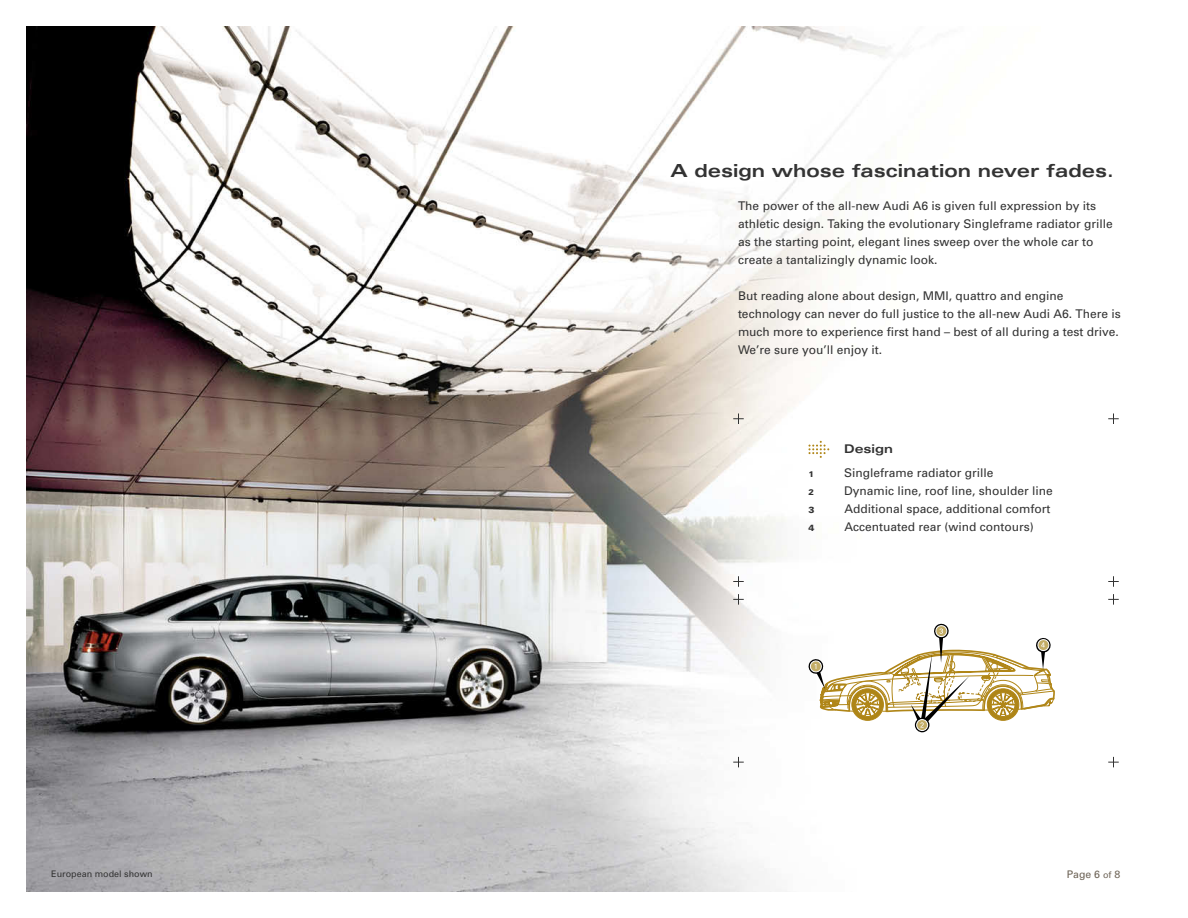
<style>
.page{position:relative;width:1188px;height:918px;background:#fff}
.page>*{position:absolute;margin:0;border:0;box-sizing:border-box;transform-origin:0 0}
.t1{font:700 expanded 18px "Univers";color:#333}
.t2{font:12px/18px "Univers";color:#333}
.t3{font:700 expanded 12px "Univers";color:#333}
.t4{font:10.5px "Univers";color:#6d6356}
.t5{font:9px "Univers";color:#333}
.t6{font:900 9px "Univers";color:#333}
.t7{font:900 8.25px "Univers";color:#333}
.s1{font-size:9px}
</style>
<div class="page">
<img style="left:26px;top:26px;width:1088px;height:865px">
<svg style="left:833px;top:750px;width:213px;height:141px"></svg>
<svg style="left:808px;top:623px;width:248px;height:127px"></svg>
<svg style="left:733px;top:413px;width:11px;height:11px"></svg>
<svg style="left:1108px;top:413px;width:11px;height:11px"></svg>
<svg style="left:733px;top:576px;width:11px;height:11px"></svg>
<svg style="left:1108px;top:576px;width:11px;height:11px"></svg>
<svg style="left:733px;top:594px;width:11px;height:11px"></svg>
<svg style="left:1108px;top:594px;width:11px;height:11px"></svg>
<svg style="left:733px;top:757px;width:11px;height:10px"></svg>
<svg style="left:1108px;top:757px;width:11px;height:10px"></svg>
<svg style="left:808px;top:441px;width:21px;height:17px"></svg>
<p class="t5" style="left:51px;top:868px;width:103px">European model shown</p>
<h1 class="t1" style="left:670px;top:160px;width:445px">A design whose fascination never fades.</h1>
<p class="t2" style="left:738px;top:197px;width:376px">The power of the all-new Audi A6 is given full expression by its athletic design. Taking the evolutionary Singleframe radiator grille as the starting point, elegant lines sweep over the whole car to create a tantalizingly dynamic look.</p>
<p class="t2" style="left:738px;top:287px;width:384px">But reading alone about design, MMI, quattro and engine technology can never do full justice to the all-new Audi A6. There is much more to experience first hand – best of all during a test drive.<br>We’re sure you’ll enjoy it.</p>
<p class="t3" style="left:844px;top:442px;width:50px">Design</p>
<p class="t7" style="left:808px;top:469px;width:7px">1</p>
<p class="t2" style="left:844px;top:464px;width:151px">Singleframe radiator grille</p>
<p class="t7" style="left:808px;top:487px;width:7px">2</p>
<p class="t2" style="left:844px;top:482px;width:210px">Dynamic line, roof line, shoulder line</p>
<p class="t6" style="left:808px;top:504px;width:8px">3</p>
<p class="t2" style="left:845px;top:500px;width:208px">Additional space, additional comfort</p>
<p class="t6" style="left:808px;top:522px;width:8px">4</p>
<p class="t2" style="left:845px;top:518px;width:191px">Accentuated rear (wind contours)</p>
<p class="t4" style="left:1067px;top:869px;width:55px">Page 6 <span class="s1">of</span> 8</p>
</div>
